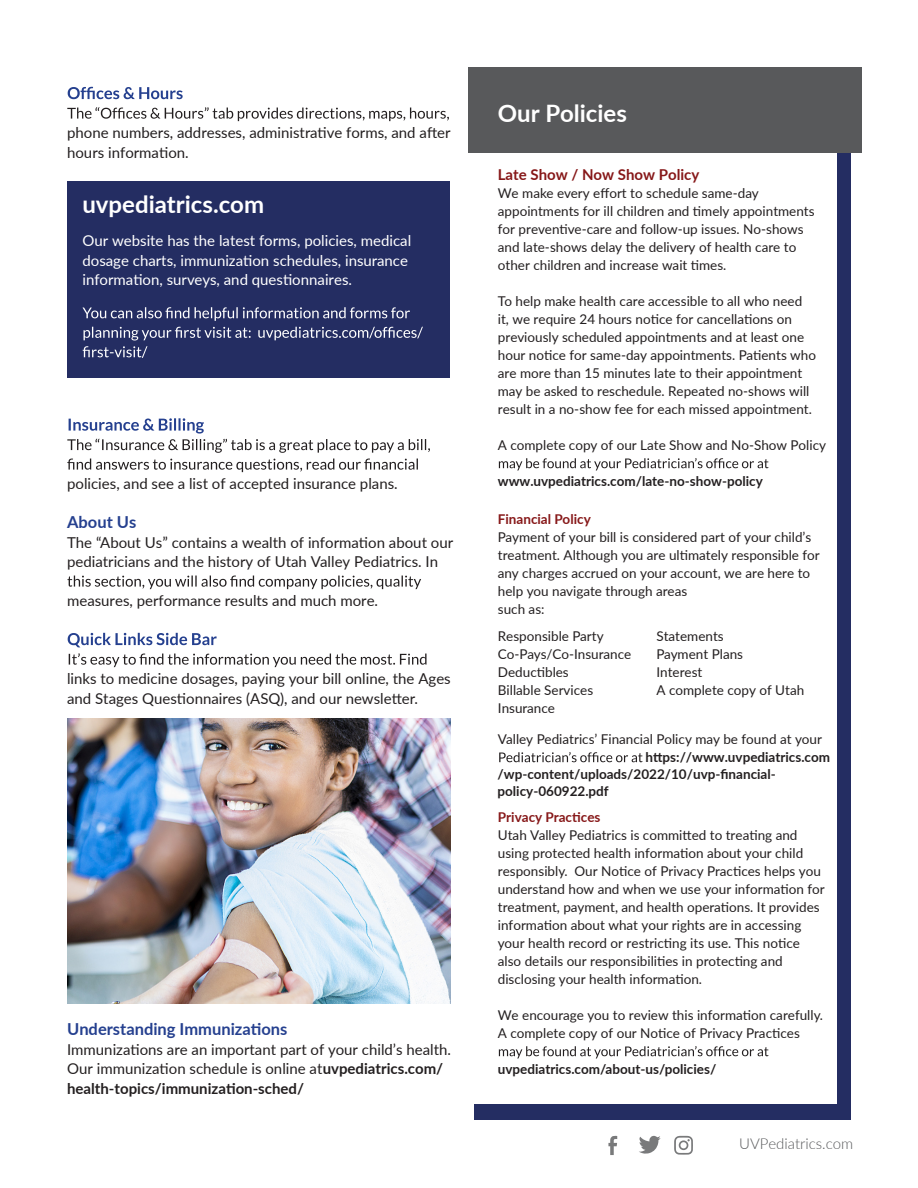
<style>
.page{position:relative;width:918px;height:1188px;background:#fff}
.page>*{position:absolute;margin:0;border:0;box-sizing:border-box;transform-origin:0 0}
.t1{font:700 24px "Lato";color:#fff}
.t2{font:700 16.5px "Lato";color:#25408f}
.t3{font:15px/19.5px "Lato";color:#231f20}
.t4{font:15px/19.5px "Lato";color:#fff}
.t5{font:700 15px "Lato";color:#861718}
.t6{font:300 15px "Lato";color:#58595b}
.t7{font:13.5px/18px "Lato";color:#231f20}
.t8{font:700 13.5px/16.6px "Lato";color:#231f20}
.t9{font:700 13.5px "Lato";color:#861718}
.s1{font-weight:700}
</style>
<div class="page">
<svg style="left:674px;top:1136px;width:19px;height:19px"></svg>
<svg style="left:639px;top:1136px;width:22px;height:18px"></svg>
<svg style="left:608px;top:1136px;width:9px;height:19px"></svg>
<div style="left:474px;top:68px;width:377px;height:1052px;background:#242d62"></div>
<div style="left:468px;top:58px;width:368px;height:1046px;background:#fff"></div>
<div style="left:468px;top:68px;width:394px;height:85px;background:#58595b"></div>
<svg style="left:68px;top:87px;width:115px;height:12px"></svg>
<svg style="left:67px;top:107px;width:382px;height:14px"></svg>
<svg style="left:67px;top:418px;width:363px;height:35px"></svg>
<svg style="left:67px;top:459px;width:351px;height:13px"></svg>
<svg style="left:67px;top:576px;width:354px;height:13px"></svg>
<svg style="left:68px;top:633px;width:149px;height:14px"></svg>
<svg style="left:69px;top:653px;width:358px;height:14px"></svg>
<svg style="left:499px;top:458px;width:270px;height:12px"></svg>
<div style="left:67px;top:181px;width:383px;height:197px;background:#242d62"></div>
<svg style="left:82px;top:307px;width:328px;height:14px"></svg>
<svg style="left:83px;top:327px;width:340px;height:31px"></svg>
<img style="left:68px;top:718px;width:382px;height:286px">
<svg style="left:499px;top:752px;width:144px;height:10px"></svg>
<svg style="left:499px;top:1046px;width:270px;height:13px"></svg>
<p class="t3" style="left:67px;top:122px;width:385px">phone numbers, addresses, administrative forms, and after hours information.</p>
<h1 class="t1" style="left:82px;top:187px;width:183px">uvpediatrics.com</h1>
<p class="t4" style="left:82px;top:230px;width:330px">Our website has the latest forms, policies, medical dosage charts, immunization schedules, insurance information, surveys, and questionnaires.</p>
<p class="t3" style="left:67px;top:473px;width:332px">policies, and see a list of accepted insurance plans.</p>
<p class="t2" style="left:67px;top:510px;width:71px">About Us</p>
<p class="t3" style="left:67px;top:532px;width:388px">The “About Us” contains a wealth of information about our pediatricians and the history of Utah Valley Pediatrics. In</p>
<p class="t3" style="left:67px;top:590px;width:313px">measures, performance results and much more.</p>
<p class="t3" style="left:67px;top:668px;width:385px">links to medicine dosages, paying your bill online, the Ages and Stages Questionnaires (ASQ), and our newsletter.</p>
<p class="t2" style="left:67px;top:1017px;width:222px">Understanding Immunizations</p>
<p class="t3" style="left:67px;top:1039px;width:385px">Immunizations are an important part of your child’s health.<br>Our immunization schedule is online at <span class="s1">uvpediatrics.com/ health-topics/immunization-sched/</span></p>
<h1 class="t1" style="left:498px;top:95px;width:131px">Our Policies</h1>
<p class="t5" style="left:498px;top:164px;width:203px">Late Show / Now Show Policy</p>
<p class="t7" style="left:498px;top:184px;width:318px">We make every effort to schedule same-day appointments for ill children and timely appointments for preventive-care and follow-up issues. No-shows and late-shows delay the delivery of health care to other children and increase wait times.</p>
<p class="t7" style="left:498px;top:292px;width:320px">To help make health care accessible to all who need it, we require 24 hours notice for cancellations on previously scheduled appointments and at least one hour notice for same-day appointments. Patients who are more than 15 minutes late to their appointment may be asked to reschedule. Repeated no-shows will result in a no-show fee for each missed appointment.</p>
<p class="t7" style="left:498px;top:436px;width:330px">A complete copy of our Late Show and No-Show Policy</p>
<p class="t8" style="left:498px;top:472px;width:267px">www.uvpediatrics.com/late-no-show-policy</p>
<p class="t9" style="left:498px;top:509px;width:94px">Financial Policy</p>
<p class="t7" style="left:498px;top:527px;width:323px">Payment of your bill is considered part of your child’s treatment. Although you are ultimately responsible for any charges accrued on your account, we are here to help you navigate through areas<br>such as:</p>
<p class="t7" style="left:498px;top:626px;width:107px">Responsible Party</p>
<p class="t7" style="left:656px;top:626px;width:149px">Statements<br>Payment Plans<br>Interest<br>A complete copy of Utah</p>
<p class="t7" style="left:498px;top:730px;width:326px">Valley Pediatrics’ Financial Policy may be found at your</p>
<p class="t8" style="left:498px;top:748px;width:334px;text-indent:148px">https://www.uvpediatrics.com /wp-content/uploads/2022/10/uvp-financial&shy;policy-060922.pdf</p>
<p class="t9" style="left:498px;top:807px;width:104px">Privacy Practices</p>
<p class="t7" style="left:498px;top:826px;width:328px">Utah Valley Pediatrics is committed to treating and using protected health information about your child responsibly. Our Notice of Privacy Practices helps you understand how and when we use your information for treatment, payment, and health operations. It provides information about what your rights are in accessing your health record or restricting its use. This notice also details our responsibilities in protecting and disclosing your health information.</p>
<p class="t7" style="left:498px;top:1006px;width:327px">We encourage you to review this information carefully.<br>A complete copy of our Notice of Privacy Practices</p>
<p class="t8" style="left:498px;top:1060px;width:220px">uvpediatrics.com/about-us/policies/</p>
<p class="t7" style="left:498px;top:644px;width:135px">Co-Pays/Co-Insurance<br>Deductibles<br>Billable Services<br>Insurance</p>
<p class="t6" style="left:739px;top:1133px;width:116px">UVPediatrics.com</p>
</div>
